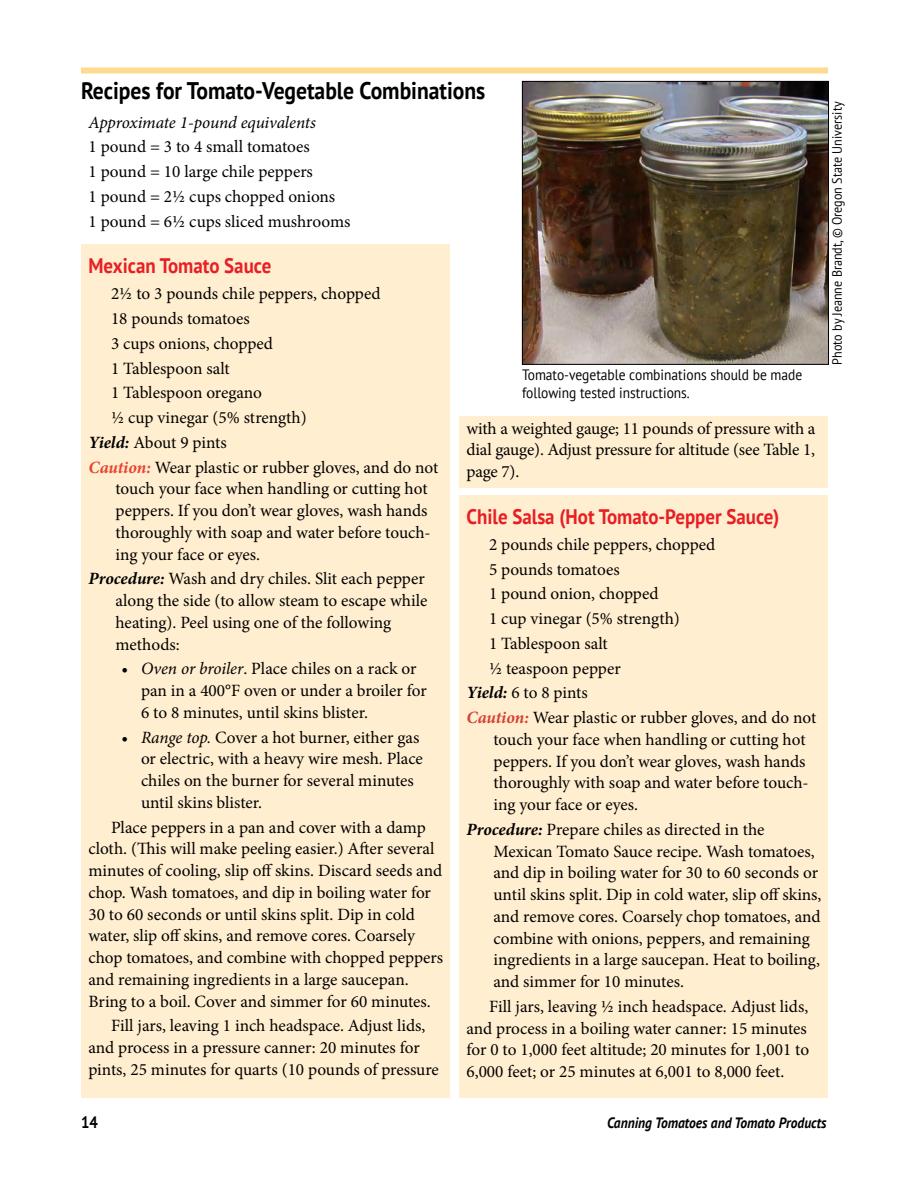
<style>
.page{position:relative;width:918px;height:1188px;background:#fff}
.page>*{position:absolute;margin:0;border:0;box-sizing:border-box;transform-origin:0 0}
.subhead1{font:700 24px "PT Sans";color:#000;scale:.9 1}
.subhead2recipe{font:700 21px "PT Sans";color:#e81e25;scale:.9 1}
.body_text{font:17.25px/21.8px "Minion Pro";letter-spacing:-.005em;color:#000}
.hanging_indent{font:17.25px/21.8px "Minion Pro";letter-spacing:-.005em;color:#000}
.hang_in2{font:17.25px/21.8px "Minion Pro";color:#000}
.hanging_indent-2{font:italic 17.25px "Minion Pro";letter-spacing:-.01em;color:#000}
.t1{font:700 16.5px "PT Sans";color:#000;scale:.9 1}
.t2{font:15px/17.2px "PT Sans";color:#000;scale:.9 1}
.t3{font:italic 700 15px "PT Sans";color:#000;scale:.9 1}
.t4{font:13.5px "PT Sans";color:#000;scale:.9 1}
.s1{font-weight:700;font-style:italic}
.s2{font-weight:700;font-style:italic;color:#ea4130}
.s3{font-style:italic}
.s4{font-weight:700;font-style:italic;color:#d54134}
</style>
<div class="page">
<div style="left:81px;top:245px;width:369px;height:853px;background:#ffeecf"></div>
<div style="left:459px;top:416px;width:369px;height:72px;background:#ffeecf"></div>
<div style="left:459px;top:495px;width:369px;height:603px;background:#ffeecf"></div>
<div style="left:81px;top:68px;width:747px;height:6px;background:#ffda91"></div>
<img style="left:524px;top:83px;width:303px;height:280px">
<div style="left:522px;top:81px;width:307px;height:284px;border:1px solid #000"></div>
<p class="subhead1" style="left:81px;top:75px;width:451px">Recipes for Tomato-Vegetable Combinations</p>
<p class="hanging_indent-2" style="left:88px;top:110px;width:229px">Approximate 1-pound equivalents</p>
<p class="hanging_indent" style="left:88px;top:136px;width:223px">1 pound = 3 to 4 small tomatoes</p>
<p class="hanging_indent" style="left:88px;top:161px;width:226px">1 pound = 10 large chile peppers</p>
<p class="hanging_indent" style="left:88px;top:186px;width:248px">1 pound = 2½ cups chopped onions</p>
<p class="hanging_indent" style="left:88px;top:210px;width:263px">1 pound = 6½ cups sliced mushrooms</p>
<p class="subhead2recipe" style="left:88px;top:252px;width:205px">Mexican Tomato Sauce</p>
<p class="body_text" style="left:111px;top:283px;width:271px">2½ to 3 pounds chile peppers, chopped</p>
<p class="body_text" style="left:111px;top:308px;width:140px">18 pounds tomatoes</p>
<p class="body_text" style="left:111px;top:333px;width:164px">3 cups onions, chopped</p>
<p class="body_text" style="left:111px;top:357px;width:120px">1 Tablespoon salt</p>
<p class="body_text" style="left:111px;top:382px;width:153px">1 Tablespoon oregano</p>
<p class="body_text" style="left:111px;top:407px;width:197px">½ cup vinegar (5% strength)</p>
<p class="hanging_indent" style="left:88px;top:432px;width:140px"><span class="s1">Yield:</span> About 9 pints</p>
<p class="hanging_indent" style="left:116px;top:456px;width:324px;text-indent:-27px"><span class="s2">Caution:</span> Wear plastic or rubber gloves, and do not touch your face when handling or cutting hot peppers. If you don’t wear gloves, wash hands thoroughly with soap and water before touch&shy;ing your face or eyes.</p>
<p class="hanging_indent" style="left:116px;top:568px;width:314px;text-indent:-27px"><span class="s1">Procedure:</span> Wash and dry chiles. Slit each pepper along the side (to allow steam to escape while heating). Peel using one of the following methods:</p>
<p class="hang_in2" style="left:141px;top:658px;width:287px;text-indent:-20px">• <span class="s3">Oven or broiler</span>. Place chiles on a rack or pan in a 400°F oven or under a broiler for<br>6 to 8 minutes, until skins blister.</p>
<p class="hang_in2" style="left:141px;top:726px;width:283px;text-indent:-20px">• <span class="s3">Range top.</span> Cover a hot burner, either gas or electric, with a heavy wire mesh. Place chiles on the burner for several minutes until skins blister.</p>
<p class="body_text" style="left:88px;top:816px;width:356px;text-indent:22px">Place peppers in a pan and cover with a damp cloth. (This will make peeling easier.) After several minutes of cooling, slip off skins. Discard seeds and chop. Wash tomatoes, and dip in boiling water for 30 to 60 seconds or until skins split. Dip in cold water, slip off skins, and remove cores. Coarsely chop tomatoes, and combine with chopped peppers and remaining ingredients in a large saucepan.<br>Bring to a boil. Cover and simmer for 60 minutes.</p>
<p class="body_text" style="left:88px;top:1015px;width:352px;text-indent:22px">Fill jars, leaving 1 inch headspace. Adjust lids, and process in a pressure canner: 20 minutes for pints, 25 minutes for quarts (10 pounds of pressure</p>
<p class="t2" style="left:522px;top:366px;width:313px">Tomato-vegetable combinations should be made following tested instructions.</p>
<p class="body_text" style="left:466px;top:417px;width:351px;text-align:justify">with a weighted gauge; 11 pounds of pressure with a dial gauge). Adjust pressure for altitude (see Table 1, page 7).</p>
<p class="subhead2recipe" style="left:466px;top:502px;width:349px">Chile Salsa (Hot Tomato-Pepper Sauce)</p>
<p class="body_text" style="left:489px;top:534px;width:228px">2 pounds chile peppers, chopped</p>
<p class="body_text" style="left:489px;top:558px;width:132px">5 pounds tomatoes</p>
<p class="body_text" style="left:489px;top:583px;width:171px">1 pound onion, chopped</p>
<p class="body_text" style="left:489px;top:608px;width:192px">1 cup vinegar (5% strength)</p>
<p class="body_text" style="left:489px;top:633px;width:120px">1 Tablespoon salt</p>
<p class="body_text" style="left:489px;top:657px;width:133px">½ teaspoon pepper</p>
<p class="hanging_indent" style="left:466px;top:682px;width:123px"><span class="s1">Yield:</span> 6 to 8 pints</p>
<p class="hanging_indent" style="left:494px;top:707px;width:324px;text-indent:-27px"><span class="s4">Caution:</span> Wear plastic or rubber gloves, and do not touch your face when handling or cutting hot peppers. If you don’t wear gloves, wash hands thoroughly with soap and water before touch&shy;ing your face or eyes.</p>
<p class="hanging_indent" style="left:494px;top:819px;width:330px;text-indent:-27px"><span class="s1">Procedure:</span> Prepare chiles as directed in the Mexican Tomato Sauce recipe. Wash tomatoes, and dip in boiling water for 30 to 60 seconds or until skins split. Dip in cold water, slip off skins, and remove cores. Coarsely chop tomatoes, and combine with onions, peppers, and remaining ingredients in a large saucepan. Heat to boiling, and simmer for 10 minutes.</p>
<p class="body_text" style="left:466px;top:996px;width:344px;text-indent:22px">Fill jars, leaving ½ inch headspace. Adjust lids, and process in a boiling water canner: 15 minutes for 0 to 1,000 feet altitude; 20 minutes for 1,001 to 6,000 feet; or 25 minutes at 6,001 to 8,000 feet.</p>
<p class="t4" style="left:828px;top:364px;width:294px;rotate:-90deg">Photo by Jeanne Brandt, © Oregon State University</p>
<p class="t1" style="left:81px;top:1112px;width:20px">14</p>
<p class="t3" style="left:607px;top:1113px;width:245px">Canning Tomatoes and Tomato Products</p>
</div>
